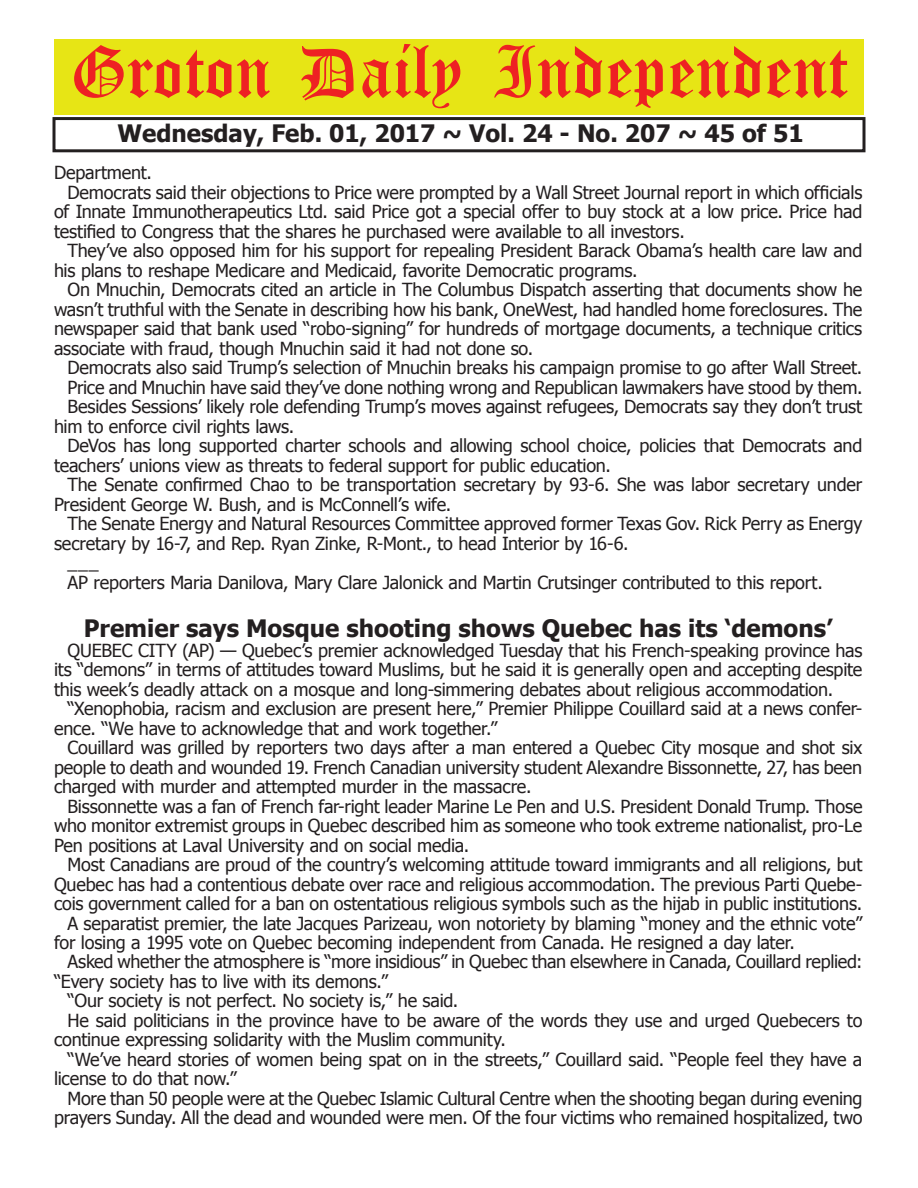
<style>
.page{position:relative;width:918px;height:1188px;background:#fff}
.page>*{position:absolute;margin:0;border:0;box-sizing:border-box;transform-origin:0 0}
.t1{font:54px "Old English Five";color:#ee2123}
.t2{font:700 24px "Tahoma";color:#231f20}
.t3{font:18px/19.5px "Tahoma";letter-spacing:-.01em;color:#231f20;text-align:justify}
</style>
<div class="page">
<div style="left:52px;top:117px;width:814px;height:35px;border:3px solid #231f20"></div>
<div style="left:54px;top:40px;width:810px;height:75px;background:#e7e515"></div>
<h1 class="t1" style="left:70px;top:47px;width:779px">Groton Daily Independent</h1>
<h2 class="t2" style="left:118px;top:116px;width:688px">Wednesday, Feb. 01, 2017 ~ Vol. 24 - No. 207 ~ 45 of 51</h2>
<p class="t3" style="left:54px;top:162px;width:100px">Department.</p>
<p class="t3" style="left:68px;top:182px;width:796px">Democrats said their objections to Price were prompted by a Wall Street Journal report in which officials</p>
<p class="t3" style="left:54px;top:201px;width:810px">of Innate Immunotherapeutics Ltd. said Price got a special offer to buy stock at a low price. Price had</p>
<p class="t3" style="left:54px;top:221px;width:632px">testified to Congress that the shares he purchased were available to all investors.</p>
<p class="t3" style="left:68px;top:240px;width:796px">They’ve also opposed him for his support for repealing President Barack Obama’s health care law and</p>
<p class="t3" style="left:54px;top:260px;width:585px">his plans to reshape Medicare and Medicaid, favorite Democratic programs.</p>
<p class="t3" style="left:68px;top:279px;width:796px">On Mnuchin, Democrats cited an article in The Columbus Dispatch asserting that documents show he</p>
<p class="t3" style="left:54px;top:299px;width:810px">wasn’t truthful with the Senate in describing how his bank, OneWest, had handled home foreclosures. The</p>
<p class="t3" style="left:54px;top:318px;width:810px">newspaper said that bank used “robo-signing” for hundreds of mortgage documents, a technique critics</p>
<p class="t3" style="left:54px;top:338px;width:481px">associate with fraud, though Mnuchin said it had not done so.</p>
<p class="t3" style="left:68px;top:357px;width:796px">Democrats also said Trump’s selection of Mnuchin breaks his campaign promise to go after Wall Street.</p>
<p class="t3" style="left:68px;top:377px;width:796px">Price and Mnuchin have said they’ve done nothing wrong and Republican lawmakers have stood by them.</p>
<p class="t3" style="left:68px;top:396px;width:796px">Besides Sessions’ likely role defending Trump’s moves against refugees, Democrats say they don’t trust</p>
<p class="t3" style="left:54px;top:416px;width:242px">him to enforce civil rights laws.</p>
<p class="t3" style="left:68px;top:435px;width:796px">DeVos has long supported charter schools and allowing school choice, policies that Democrats and</p>
<p class="t3" style="left:54px;top:455px;width:558px">teachers’ unions view as threats to federal support for public education.</p>
<p class="t3" style="left:68px;top:474px;width:796px">The Senate confirmed Chao to be transportation secretary by 93-6. She was labor secretary under</p>
<p class="t3" style="left:54px;top:494px;width:399px">President George W. Bush, and is McConnell’s wife.</p>
<p class="t3" style="left:68px;top:513px;width:796px">The Senate Energy and Natural Resources Committee approved former Texas Gov. Rick Perry as Energy</p>
<p class="t3" style="left:54px;top:533px;width:576px">secretary by 16-7, and Rep. Ryan Zinke, R-Mont., to head Interior by 16-6.</p>
<p class="t3" style="left:68px;top:552px;width:33px">___</p>
<p class="t3" style="left:68px;top:572px;width:757px">AP reporters Maria Danilova, Mary Clare Jalonick and Martin Crutsinger contributed to this report.</p>
<h2 class="t2" style="left:84px;top:612px;width:750px">Premier says Mosque shooting shows Quebec has its ‘demons’</h2>
<p class="t3" style="left:54px;top:639px;width:810px;text-indent:14px">QUEBEC CITY (AP) — Quebec’s premier acknowledged Tuesday that his French-speaking province has its “demons” in terms of attitudes toward Muslims, but he said it is generally open and accepting despite this week’s deadly attack on a mosque and long-simmering debates about religious accommodation.</p>
<p class="t3" style="left:54px;top:698px;width:810px;text-indent:14px">“Xenophobia, racism and exclusion are present here,” Premier Philippe Couillard said at a news confer&shy;ence. “We have to acknowledge that and work together.”</p>
<p class="t3" style="left:54px;top:737px;width:810px;text-indent:14px">Couillard was grilled by reporters two days after a man entered a Quebec City mosque and shot six people to death and wounded 19. French Canadian university student Alexandre Bissonnette, 27, has been charged with murder and attempted murder in the massacre.</p>
<p class="t3" style="left:54px;top:795px;width:810px;text-indent:14px">Bissonnette was a fan of French far-right leader Marine Le Pen and U.S. President Donald Trump. Those who monitor extremist groups in Quebec described him as someone who took extreme nationalist, pro-Le Pen positions at Laval University and on social media.</p>
<p class="t3" style="left:68px;top:854px;width:796px">Most Canadians are proud of the country’s welcoming attitude toward immigrants and all religions, but</p>
<p class="t3" style="left:54px;top:873px;width:810px">Quebec has had a contentious debate over race and religious accommodation. The previous Parti Quebe-</p>
<p class="t3" style="left:54px;top:893px;width:810px">cois government called for a ban on ostentatious religious symbols such as the hijab in public institutions.</p>
<p class="t3" style="left:68px;top:912px;width:796px">A separatist premier, the late Jacques Parizeau, won notoriety by blaming “money and the ethnic vote”</p>
<p class="t3" style="left:54px;top:932px;width:742px">for losing a 1995 vote on Quebec becoming independent from Canada. He resigned a day later.</p>
<p class="t3" style="left:68px;top:951px;width:796px">Asked whether the atmosphere is “more insidious” in Quebec than elsewhere in Canada, Couillard replied:</p>
<p class="t3" style="left:54px;top:971px;width:335px">“Every society has to live with its demons.”</p>
<p class="t3" style="left:68px;top:990px;width:392px">“Our society is not perfect. No society is,” he said.</p>
<p class="t3" style="left:68px;top:1010px;width:796px">He said politicians in the province have to be aware of the words they use and urged Quebecers to</p>
<p class="t3" style="left:54px;top:1029px;width:453px">continue expressing solidarity with the Muslim community.</p>
<p class="t3" style="left:68px;top:1049px;width:796px">“We’ve heard stories of women being spat on in the streets,” Couillard said. “People feel they have a</p>
<p class="t3" style="left:54px;top:1068px;width:184px">license to do that now.”</p>
<p class="t3" style="left:68px;top:1088px;width:796px">More than 50 people were at the Quebec Islamic Cultural Centre when the shooting began during evening</p>
<p class="t3" style="left:54px;top:1107px;width:810px">prayers Sunday. All the dead and wounded were men. Of the four victims who remained hospitalized, two</p>
</div>
